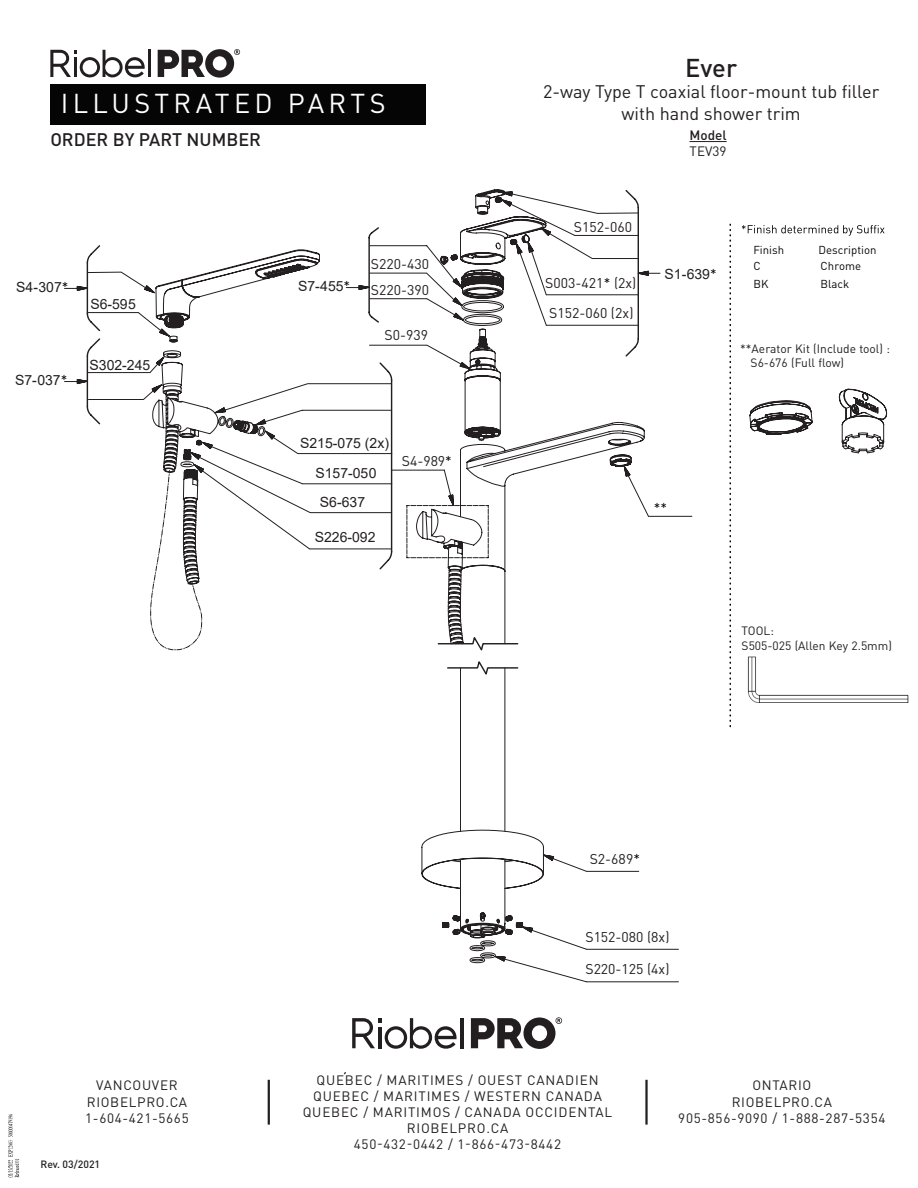
<style>
.page{position:relative;width:918px;height:1188px;background:#fff}
.page>*{position:absolute;margin:0;border:0;box-sizing:border-box;transform-origin:0 0}
.t1{font:27px "DIN Pro";letter-spacing:.16em;color:#fff}
.t2{font:500 25.5px "DIN Pro";color:#231f20}
.t3{font:18px/21.6px "DIN Pro";color:#231f20;text-align:center}
.t4{font:500 18px "DIN Pro";color:#231f20}
.t5{font:14.25px "DIN Pro";color:#040503}
.t6{font:14.1px/30.2px "DIN Pro";color:#231f20}
.t7{font:14.1px "Arial";color:#231f20}
.t8{font:14.1px "DIN Pro";color:#040503}
.t9{font:13.8px "DIN Pro";color:#040503}
.t10{font:13.5px/16.2px "DIN Pro";letter-spacing:.05em;color:#231f20;text-align:center}
.t11{font:500 13.5px "DIN Pro";color:#231f20}
.t12{font:12px/14.4px "DIN Pro";color:#231f20}
.t13{font:11.4px/17.2px "DIN Pro";color:#040503}
.t14{font:10.95px "DIN Pro";color:#040503}
.t15{font:500 10.5px "DIN Pro";color:#231f20}
.s1{font-family:"DIN Pro";color:#040503}
.s2{color:#040503}
</style>
<div class="page">
<hr style="left:690px;top:141px;width:37px;height:1px;background:#231f20">
<svg style="left:730px;top:224px;width:1px;height:503px"></svg>
<svg style="left:742px;top:225px;width:143px;height:11px"></svg>
<svg style="left:839px;top:389px;width:48px;height:64px"></svg>
<svg style="left:750px;top:400px;width:62px;height:35px"></svg>
<hr style="left:648px;top:516px;width:44px;height:1px;background:#231f20">
<svg style="left:64px;top:189px;width:615px;height:794px"></svg>
<img style="left:747px;top:656px;width:162px;height:47px">
<svg style="left:50px;top:50px;width:95px;height:28px"></svg>
<hr style="left:148px;top:50px;width:3px;height:27px;background:#231f20">
<svg style="left:158px;top:49px;width:82px;height:29px"></svg>
<div style="left:50px;top:84px;width:376px;height:41px;background:#040504"></div>
<div style="left:511px;top:382px;width:62px;height:22px;background:#fff"></div>
<hr style="left:268px;top:1080px;width:2px;height:45px;background:#231f20">
<hr style="left:645px;top:1080px;width:3px;height:45px;background:#231f20">
<svg style="left:352px;top:1018px;width:105px;height:31px"></svg>
<hr style="left:461px;top:1018px;width:3px;height:30px;background:#231f20">
<svg style="left:471px;top:1017px;width:91px;height:32px"></svg>
<svg style="left:8px;top:1114px;width:11px;height:63px"></svg>
<h1 class="t1" style="left:61px;top:85px;width:326px">ILLUSTRATED PARTS</h1>
<h3 class="t4" style="left:50px;top:127px;width:212px">ORDER BY PART NUMBER</h3>
<p class="t7" style="left:16px;top:277px;width:54px">S4-307<span class="s1">*</span></p>
<p class="t7" style="left:15px;top:371px;width:54px">S7-037<span class="s1">*</span></p>
<p class="t7" style="left:90px;top:294px;width:47px">S6-595</p>
<p class="t7" style="left:90px;top:355px;width:62px">S302-245</p>
<p class="t7" style="left:298px;top:276px;width:54px">S7-455<span class="s1">*</span></p>
<p class="t6" style="left:371px;top:248px;width:60px">S220-430</p>
<p class="t6" style="left:371px;top:274px;width:60px">S220-390</p>
<p class="t6" style="left:385px;top:319px;width:45px">S0-939</p>
<p class="t7" style="left:300px;top:433px;width:91px">S215-075 (2x)</p>
<p class="t7" style="left:315px;top:463px;width:63px">S157-050</p>
<p class="t7" style="left:320px;top:493px;width:47px">S6-637</p>
<p class="t7" style="left:315px;top:527px;width:63px">S226-092</p>
<p class="t6" style="left:402px;top:445px;width:51px">S4-989<span class="s2">*</span></p>
<h2 class="t2" style="left:685px;top:50px;width:54px">Ever</h2>
<h3 class="t3" style="left:543px;top:80px;width:338px">2-way Type T coaxial floor-mount tub filler with hand shower trim</h3>
<p class="t11" style="left:690px;top:126px;width:39px">Model</p>
<p class="t10" style="left:690px;top:142px;width:38px">TEV39</p>
<p class="t6" style="left:574px;top:211px;width:60px">S152-060</p>
<p class="t6" style="left:545px;top:267px;width:93px">S003-421<span class="s2">*</span> (2x)<br>S152-060 (2x)</p>
<p class="t7" style="left:665px;top:264px;width:54px">S1-639<span class="s1">*</span></p>
<p class="t13" style="left:753px;top:241px;width:32px">Finish</p>
<p class="t13" style="left:818px;top:241px;width:60px">Description</p>
<p class="t13" style="left:753px;top:257px;width:16px">C<br>BK</p>
<p class="t13" style="left:821px;top:257px;width:42px">Chrome<br>Black</p>
<p class="t12" style="left:751px;top:341px;width:141px;text-indent:-10px">**Aerator Kit (Include tool) :<br>S6-676 (Full flow)</p>
<p class="t8" style="left:654px;top:498px;width:15px">**</p>
<p class="t5" style="left:732px;top:614px;width:44px">TOOL :</p>
<p class="t13" style="left:737px;top:634px;width:143px">S505-025 (Allen key 2.5mm)</p>
<p class="t9" style="left:741px;top:617px;width:43px">TOOL :</p>
<p class="t14" style="left:745px;top:638px;width:138px">S505-025 (Allen key 2.5mm)</p>
<p class="t12" style="left:742px;top:623px;width:152px">TOOL:<br>S505-025 (Allen Key 2.5mm)</p>
<p class="t6" style="left:590px;top:843px;width:52px">S2-689<span class="s2">*</span></p>
<p class="t6" style="left:585px;top:921px;width:86px">S152-080 (8x)</p>
<p class="t6" style="left:585px;top:953px;width:86px">S220-125 (4x)</p>
<p class="t10" style="left:303px;top:1071px;width:311px">QUEBEC / MARITIMES / OUEST CANADIEN<br>QUEBEC / MARITIMES / WESTERN CANADA<br>QUEBEC / MARITIMOS / CANADA OCCIDENTAL<br>RIOBELPRO.CA<br>450-432-0442 / 1-866-473-8442</p>
<p class="t10" style="left:85px;top:1077px;width:105px">VANCOUVER<br>RIOBELPRO.CA<br>1-604-421-5665</p>
<p class="t10" style="left:678px;top:1077px;width:209px">ONTARIO<br>RIOBELPRO.CA<br>905-856-9090 / 1-888-287-5354</p>
<p class="t15" style="left:40px;top:1157px;width:61px">Rev. 03/2021</p>
</div>
